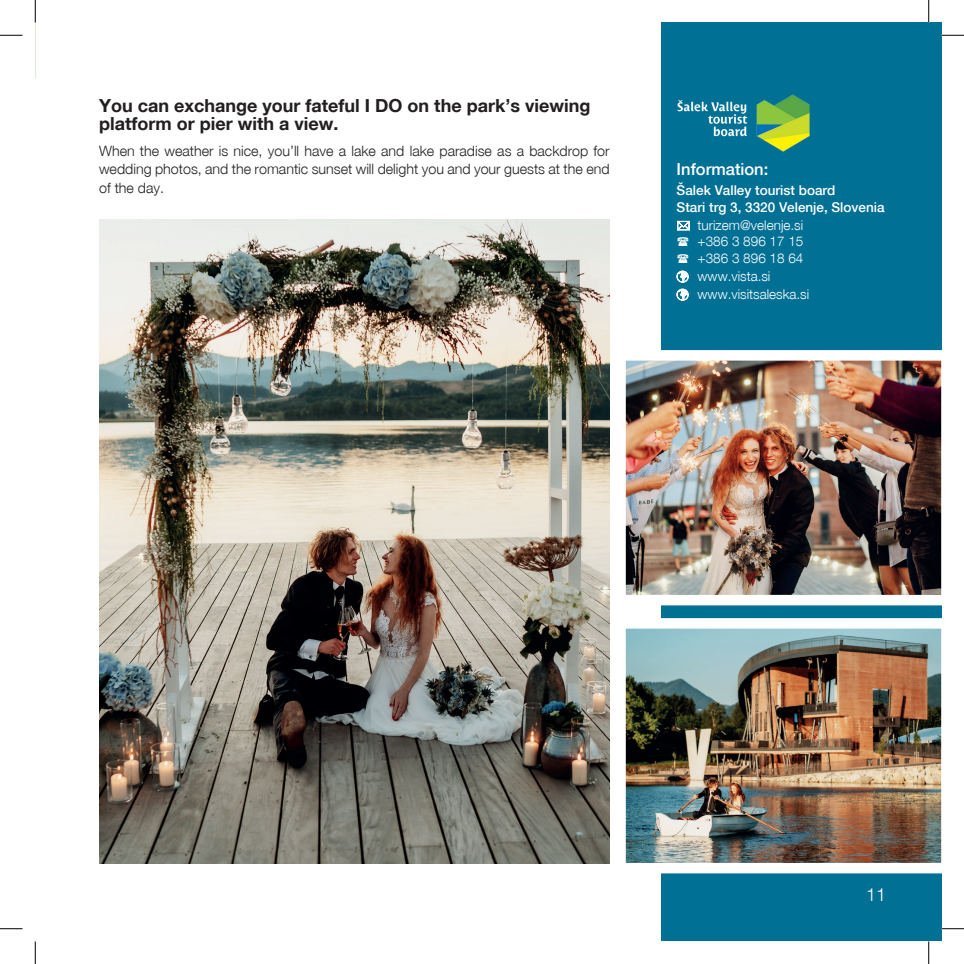
<style>
.page{position:relative;width:964px;height:964px;background:#fff}
.page>*{position:absolute;margin:0;border:0;box-sizing:border-box;transform-origin:0 0}
.t1{font:700 18px/18px "CE Helvetica Neue";color:#231f20}
.t2{font:300 18px "CE Helvetica Neue";color:#fff}
.t3{font:500 16.5px "CE Helvetica Neue";color:#fff}
.t4{font:300 14.25px/18px "CE Helvetica Neue";color:#231f20;text-align:justify}
.t5{font:300 13.5px/16.5px "CE Helvetica Neue";color:#fff;text-align:justify}
.t6{font:500 13.5px/16.5px "CE Helvetica Neue";color:#fff}
</style>
<div class="page">
<div style="left:660px;top:22px;width:281px;height:919px;background:#007095"></div>
<img style="left:625px;top:345px;width:316px;height:265px">
<img style="left:625px;top:613px;width:316px;height:265px">
<img style="left:99px;top:219px;width:510px;height:644px">
<img style="left:677px;top:95px;width:132px;height:56px">
<svg style="left:0;top:35px;width:22px;height:1px"></svg>
<svg style="left:941px;top:35px;width:22px;height:1px"></svg>
<svg style="left:0;top:928px;width:22px;height:1px"></svg>
<svg style="left:941px;top:928px;width:22px;height:1px"></svg>
<svg style="left:35px;top:0;width:1px;height:22px"></svg>
<svg style="left:35px;top:941px;width:1px;height:22px"></svg>
<svg style="left:928px;top:0;width:1px;height:22px"></svg>
<svg style="left:928px;top:941px;width:1px;height:22px"></svg>
<p class="t1" style="left:99px;top:96px;width:493px">You can exchange your fateful I DO on the park’s viewing platform or pier with a view.</p>
<p class="t4" style="left:99px;top:142px;width:512px">When the weather is nice, you’ll have a lake and lake paradise as a backdrop for wedding photos, and the romantic sunset will delight you and your guests at the end of the day.</p>
<p class="t3" style="left:676px;top:159px;width:93px">Information:</p>
<p class="t6" style="left:676px;top:182px;width:209px">Šalek Valley tourist board<br>Stari trg 3, 3320 Velenje, Slovenia</p>
<p class="t5" style="left:697px;top:217px;width:107px">turizem@velenje.si +386 3 896 17 15 +386 3 896 18 64</p>
<p class="t5" style="left:676px;top:268px;width:95px">✓ www.vista.si</p>
<p class="t5" style="left:676px;top:286px;width:134px">✓ www.visitsaleska.si</p>
<p class="t2" style="left:866px;top:883px;width:22px">11</p>
</div>
